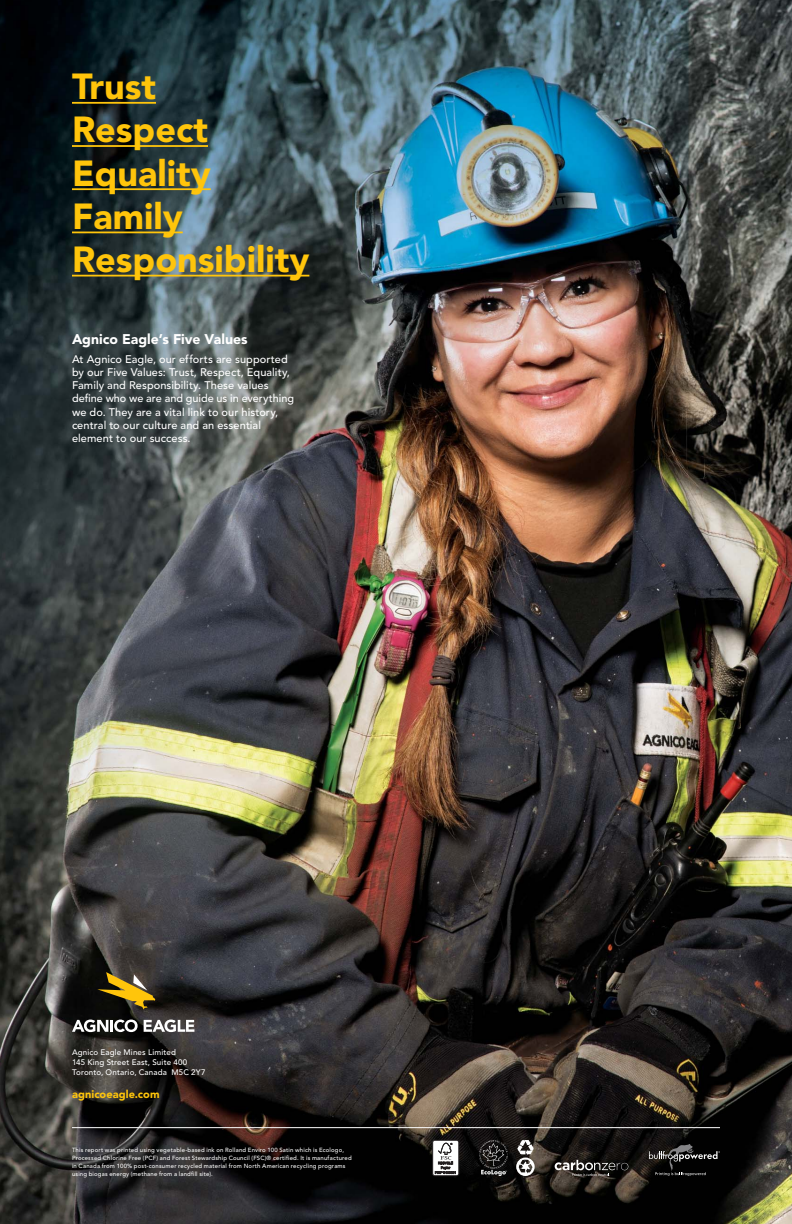
<style>
.page{position:relative;width:792px;height:1224px;background:#fff}
.page>*{position:absolute;margin:0;border:0;box-sizing:border-box;transform-origin:0 0}
.t1{font:900 36px/43.2px "Avenir LT Std";color:#ffc50b}
.t2{font:900 14px "Avenir LT Std";color:#fff}
.t3{font:500 11px/13.2px "Avenir LT Std";letter-spacing:.005em;color:#fff}
.t4{font:900 11px "Avenir LT Std";letter-spacing:.005em;color:#ffc50b}
.t5{font:500 8px/10px "Avenir LT Std";letter-spacing:.02em;color:#fff}
.t6{font:500 6px/8px "Avenir LT Std";letter-spacing:.03em;color:#fff}
</style>
<div class="page">
<img style="left:0;top:0;width:792px;height:1224px">
<hr style="left:72px;top:102px;width:84px;height:2px;background:#ffc50b">
<hr style="left:72px;top:145px;width:136px;height:2px;background:#ffc50b">
<hr style="left:72px;top:188px;width:139px;height:2px;background:#ffc50b">
<hr style="left:72px;top:232px;width:111px;height:1px;background:#ffc50b">
<hr style="left:72px;top:275px;width:237px;height:2px;background:#ffc50b">
<svg style="left:555px;top:1160px;width:73px;height:17px"></svg>
<svg style="left:649px;top:1144px;width:71px;height:32px;background:#262625"></svg>
<svg style="left:479px;top:1140px;width:29px;height:36px"></svg>
<svg style="left:516px;top:1139px;width:19px;height:37px"></svg>
<div style="left:433px;top:1140px;width:26px;height:36px;background:#fff;border-radius:2px"></div>
<div style="left:432px;top:1140px;width:27px;height:36px;border:1px solid #231f20;border-radius:2px"></div>
<svg style="left:435px;top:1143px;width:21px;height:31px"></svg>
<hr style="left:72px;top:1127px;width:648px;height:1px;background:#fff">
<svg style="left:72px;top:1020px;width:66px;height:12px"></svg>
<svg style="left:144px;top:1020px;width:50px;height:12px"></svg>
<svg style="left:97px;top:972px;width:58px;height:38px;background:#6a571f"></svg>
<h1 class="t1" style="left:72px;top:66px;width:239px">Trust<br>Respect<br>Equality<br>Family<br>Responsibility</h1>
<h2 class="t2" style="left:72px;top:331px;width:177px">Agnico Eagle’s Five Values</h2>
<p class="t3" style="left:72px;top:353px;width:224px">At Agnico Eagle, our efforts are supported by our Five Values: Trust, Respect, Equality, Family and Responsibility. These values define who we are and guide us in everything we do. They are a vital link to our history, central to our culture and an essential element to our success.</p>
<h3 class="t5" style="left:72px;top:1048px;width:135px">Agnico Eagle Mines Limited<br>145 King Street East, Suite 400<br>Toronto, Ontario, Canada M5C 2Y7</h3>
<h3 class="t4" style="left:72px;top:1088px;width:89px">agnicoeagle.com</h3>
<p class="t6" style="left:72px;top:1146px;width:281px">This report was printed using vegetable-based ink on Rolland Enviro 100 Satin which is Ecologo, Processed Chlorine Free (PCF) and Forest Stewardship Council (FSC)® certified. It is manufactured in Canada from 100% post-consumer recycled material from North American recycling programs using biogas energy (methane from a landfill site).</p>
</div>
